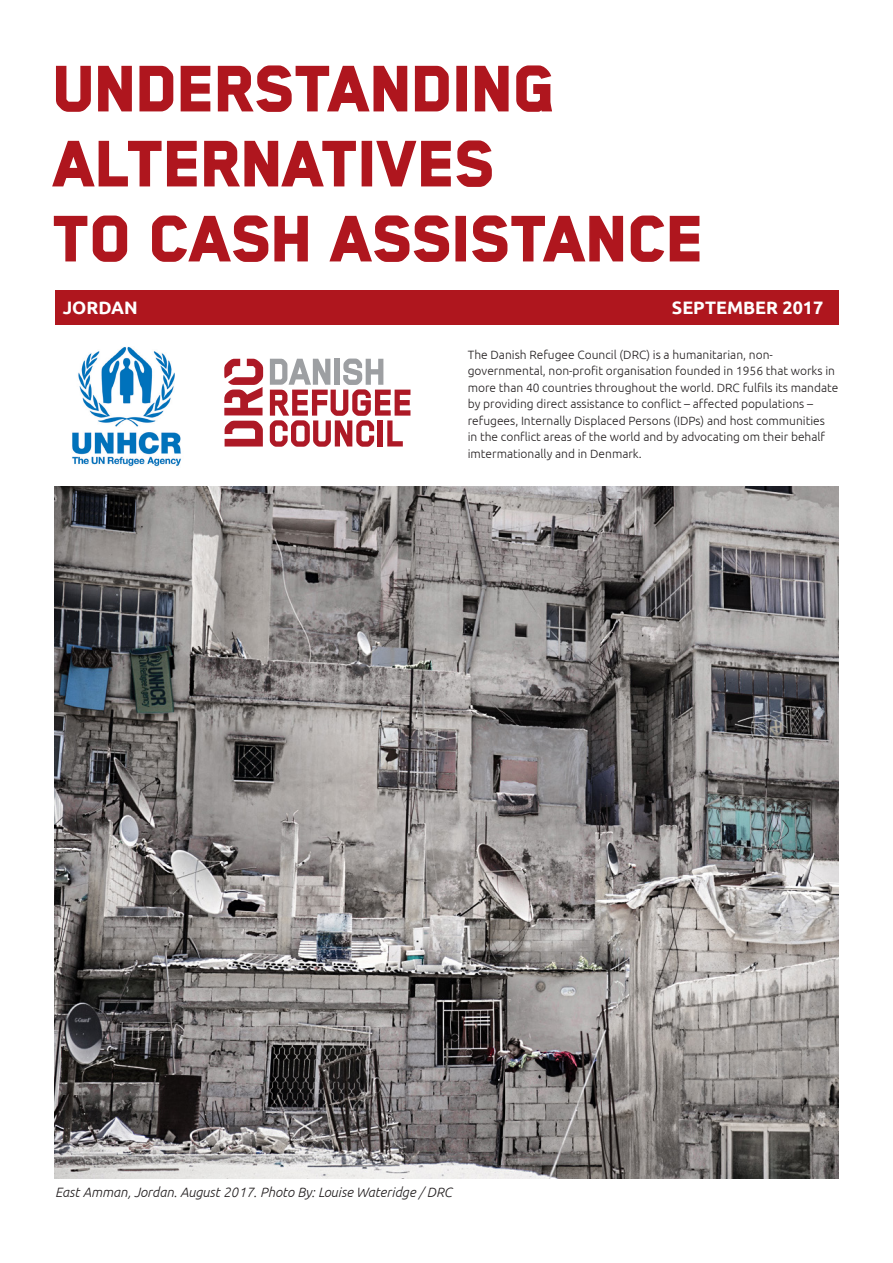
<style>
.page{position:relative;width:893px;height:1263px;background:#fff}
.page>*{position:absolute;margin:0;border:0;box-sizing:border-box;transform-origin:0 0}
.Cover_Headline{font:800 73.5px/75px "Blender Pro";color:#af161e}
.t1{font:700 18px "Ubuntu";color:#fff}
.t2{font:italic 300 13.5px "Ubuntu";color:#231f20}
.t3{font:300 12px/16.5px "Ubuntu";color:#231f20}
</style>
<div class="page">
<div style="left:55px;top:291px;width:783px;height:34px;background:#af161e"></div>
<svg style="left:225px;top:421px;width:38px;height:25px"></svg>
<svg style="left:224px;top:359px;width:39px;height:56px"></svg>
<svg style="left:270px;top:359px;width:140px;height:88px"></svg>
<img style="left:54px;top:487px;width:785px;height:691px">
<svg style="left:56px;top:65px;width:76px;height:47px"></svg>
<svg style="left:139px;top:65px;width:35px;height:47px"></svg>
<svg style="left:180px;top:65px;width:31px;height:47px"></svg>
<svg style="left:217px;top:65px;width:191px;height:47px"></svg>
<svg style="left:414px;top:65px;width:35px;height:47px"></svg>
<div style="left:456px;top:66px;width:11px;height:45px;border:2px solid #af161e"></div>
<svg style="left:474px;top:65px;width:35px;height:47px"></svg>
<svg style="left:516px;top:65px;width:36px;height:47px"></svg>
<svg style="left:52px;top:140px;width:145px;height:47px"></svg>
<svg style="left:204px;top:140px;width:152px;height:47px"></svg>
<div style="left:362px;top:141px;width:10px;height:45px;border:2px solid #af161e"></div>
<svg style="left:376px;top:140px;width:116px;height:47px"></svg>
<svg style="left:53px;top:215px;width:75px;height:47px"></svg>
<svg style="left:152px;top:215px;width:156px;height:47px"></svg>
<svg style="left:329px;top:215px;width:121px;height:47px"></svg>
<div style="left:455px;top:216px;width:11px;height:45px;border:2px solid #af161e"></div>
<svg style="left:472px;top:215px;width:152px;height:47px"></svg>
<svg style="left:630px;top:215px;width:70px;height:47px"></svg>
<img style="left:72px;top:346px;width:109px;height:121px">
<p class="Cover_Headline" style="left:54px;top:50px;width:504px">UNDERSTANDING<br>ALTERNATIVES</p>
<p class="Cover_Headline" style="left:54px;top:200px;width:652px">TO CASH ASSISTANCE</p>
<p class="t1" style="left:63px;top:296px;width:77px">JORDAN</p>
<p class="t1" style="left:672px;top:296px;width:153px">SEPTEMBER 2017</p>
<p class="t3" style="left:468px;top:346px;width:372px">The Danish Refugee Council (DRC) is a humanitarian, non&shy;governmental, non-profit organisation founded in 1956 that works in more than 40 countries throughout the world. DRC fulfils its mandate by providing direct assistance to conflict – affected populations – refugees, Internally Displaced Persons (IDPs) and host communities<br>in the conflict areas of the world and by advocating om their behalf imtermationally and in Denmark.</p>
<p class="t2" style="left:55px;top:1184px;width:399px">East Amman, Jordan. August 2017. Photo By: Louise Wateridge / DRC</p>
</div>
